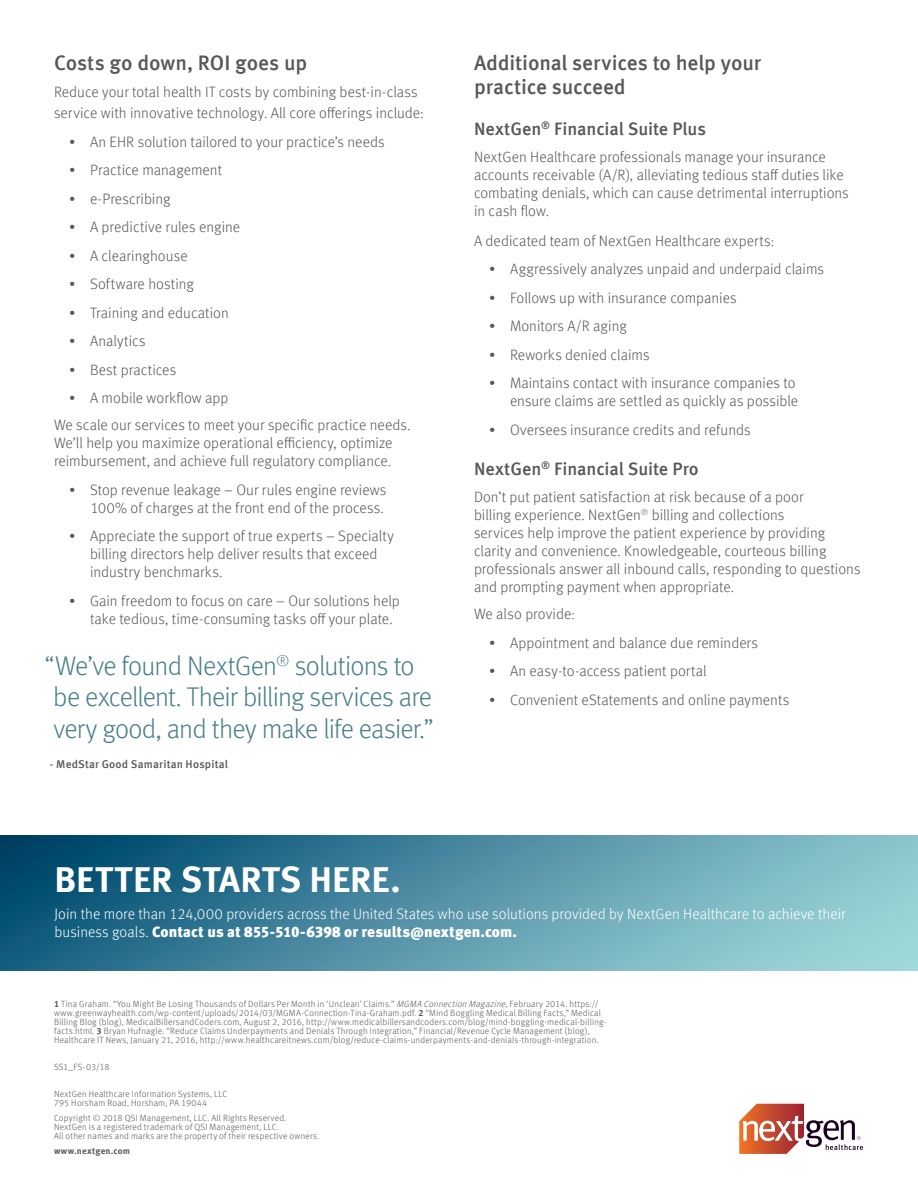
<style>
.page{position:relative;width:918px;height:1188px;background:#fff}
.page>*{position:absolute;margin:0;border:0;box-sizing:border-box;transform-origin:0 0}
.Call_to_Action_-_Met{font:700 36px "Meta Offc";color:#fff}
.Quote_Option_3_-_Met{font:300 27px/31.5px "Meta Offc";letter-spacing:-.03em;color:#498088}
.Body_Copy_Subhead_Op{font:500 21px/24px "Meta Offc";letter-spacing:-.005em;color:#57585a}
.Body_Copy_Subhead_Op-2{font:500 18px "Meta Offc";letter-spacing:-.005em;color:#57585a}
.Body_Copy_-_Meta_Lig{font:300 15px/18px "Meta Offc";color:#57585a}
.Body_Copy_-_Meta_Lig-2{font:300 15px/18px "Meta Offc";letter-spacing:.005em;color:#fff}
.Quote_Option_3_-_Met-2{font:500 11.25px "Meta Offc";letter-spacing:.015em;color:#57585a}
.Sources_-_Meta_Light{font:300 9px/9px "Meta Offc";letter-spacing:.02em;color:#57585a}
.Copyright_-_Meta_Lig{font:300 9px/9px "Meta Offc";letter-spacing:.02em;color:#57585a}
.Copyright_-_Meta_Lig-2{font:700 9px "Meta Offc";letter-spacing:.03em;color:#57585a}
.s1{font-weight:900}
.s2{font-weight:700}
.s3{font-style:italic}
</style>
<div class="page">
<svg style="left:739px;top:1104px;width:124px;height:50px"></svg>
<svg style="left:0;top:836px;width:918px;height:134px;background:#5292a6"></svg>
<p class="Body_Copy_Subhead_Op" style="left:54px;top:51px;width:255px">Costs go down, ROI goes up</p>
<p class="Body_Copy_-_Meta_Lig" style="left:54px;top:82px;width:371px;line-height:21px">Reduce your total health IT costs by combining best-in-class service with innovative technology. All core offerings include:</p>
<p class="Body_Copy_-_Meta_Lig" style="left:69px;top:133px;width:317px">• An EHR solution tailored to your practice’s needs</p>
<p class="Body_Copy_-_Meta_Lig" style="left:69px;top:161px;width:155px">• Practice management</p>
<p class="Body_Copy_-_Meta_Lig" style="left:69px;top:190px;width:103px">• e-Prescribing</p>
<p class="Body_Copy_-_Meta_Lig" style="left:69px;top:218px;width:173px">• A predictive rules engine</p>
<p class="Body_Copy_-_Meta_Lig" style="left:69px;top:247px;width:120px">• A clearinghouse</p>
<p class="Body_Copy_-_Meta_Lig" style="left:69px;top:275px;width:126px">• Software hosting</p>
<p class="Body_Copy_-_Meta_Lig" style="left:69px;top:304px;width:161px">• Training and education</p>
<p class="Body_Copy_-_Meta_Lig" style="left:69px;top:332px;width:78px">• Analytics</p>
<p class="Body_Copy_-_Meta_Lig" style="left:69px;top:361px;width:109px">• Best practices</p>
<p class="Body_Copy_-_Meta_Lig" style="left:69px;top:389px;width:161px">• A mobile workflow app</p>
<p class="Body_Copy_-_Meta_Lig" style="left:54px;top:416px;width:358px">We scale our services to meet your specific practice needs.<br>We’ll help you maximize operational efficiency, optimize reimbursement, and achieve full regulatory compliance.</p>
<p class="Body_Copy_-_Meta_Lig" style="left:69px;top:481px;width:319px;text-align:right">• Stop revenue leakage – Our rules engine reviews<br>100% of charges at the front end of the process.</p>
<p class="Body_Copy_-_Meta_Lig" style="left:90px;top:527px;width:305px;text-indent:-21px">• Appreciate the support of true experts – Specialty billing directors help deliver results that exceed industry benchmarks.</p>
<p class="Body_Copy_-_Meta_Lig" style="left:90px;top:592px;width:311px;text-indent:-21px">• Gain freedom to focus on care – Our solutions help take tedious, time-consuming tasks off your plate.</p>
<p class="Quote_Option_3_-_Met" style="left:53px;top:651px;width:382px;text-indent:-9px">“We’ve found NextGen<sup>®</sup> solutions to be excellent. Their billing services are very good, and they make life easier.”</p>
<p class="Quote_Option_3_-_Met-2" style="left:50px;top:758px;width:180px">- MedStar Good Samaritan Hospital</p>
<p class="Body_Copy_Subhead_Op" style="left:474px;top:51px;width:289px">Additional services to help your practice succeed</p>
<p class="Body_Copy_Subhead_Op-2" style="left:474px;top:118px;width:234px">NextGen<sup>®</sup> Financial Suite Plus</p>
<p class="Body_Copy_-_Meta_Lig" style="left:474px;top:148px;width:376px">NextGen Healthcare professionals manage your insurance accounts receivable (A/R), alleviating tedious staff duties like combating denials, which can cause detrimental interruptions in cash flow.</p>
<p class="Body_Copy_-_Meta_Lig" style="left:474px;top:232px;width:302px">A dedicated team of NextGen Healthcare experts:</p>
<p class="Body_Copy_-_Meta_Lig" style="left:489px;top:260px;width:337px">• Aggressively analyzes unpaid and underpaid claims</p>
<p class="Body_Copy_-_Meta_Lig" style="left:489px;top:289px;width:249px">• Follows up with insurance companies</p>
<p class="Body_Copy_-_Meta_Lig" style="left:489px;top:317px;width:139px">• Monitors A/R aging</p>
<p class="Body_Copy_-_Meta_Lig" style="left:489px;top:346px;width:162px">• Reworks denied claims</p>
<p class="Body_Copy_-_Meta_Lig" style="left:489px;top:374px;width:311px;text-align:right">• Maintains contact with insurance companies to ensure claims are settled as quickly as possible</p>
<p class="Body_Copy_-_Meta_Lig" style="left:489px;top:421px;width:263px">• Oversees insurance credits and refunds</p>
<p class="Body_Copy_Subhead_Op-2" style="left:474px;top:458px;width:226px">NextGen<sup>®</sup> Financial Suite Pro</p>
<p class="Body_Copy_-_Meta_Lig" style="left:474px;top:488px;width:388px">Don’t put patient satisfaction at risk because of a poor<br>billing experience. NextGen<sup>®</sup> billing and collections<br>services help improve the patient experience by providing clarity and convenience. Knowledgeable, courteous billing professionals answer all inbound calls, responding to questions and prompting payment when appropriate.</p>
<p class="Body_Copy_-_Meta_Lig" style="left:474px;top:605px;width:102px">We also provide:</p>
<p class="Body_Copy_-_Meta_Lig" style="left:489px;top:634px;width:270px">• Appointment and balance due reminders</p>
<p class="Body_Copy_-_Meta_Lig" style="left:489px;top:662px;width:219px">• An easy-to-access patient portal</p>
<p class="Body_Copy_-_Meta_Lig" style="left:489px;top:691px;width:302px">• Convenient eStatements and online payments</p>
<p class="Call_to_Action_-_Met" style="left:54px;top:858px;width:348px">BETTER STARTS HERE.</p>
<p class="Body_Copy_-_Meta_Lig-2" style="left:54px;top:905px;width:793px">Join the more than 124,000 providers across the United States who use solutions provided by NextGen Healthcare to achieve their business goals. <span class="s1">Contact us at 855-510-6398 or results@nextgen.com.</span></p>
<p class="Sources_-_Meta_Light" style="left:54px;top:1000px;width:554px"><span class="s2">1</span> Tina Graham. “You Might Be Losing Thousands of Dollars Per Month in ‘Unclean’ Claims.” <span class="s3">MGMAConnectionMagazine,</span>February 2014. https:// www.greenwayhealth.com/wp-content/uploads/2014/03/MGMA-Connection-Tina-Graham.pdf. <span class="s2">2</span> “Mind Boggling Medical Billing Facts,” Medical Billing Blog (blog), MedicalBillersandCoders.com, August 2, 2016, http://www.medicalbillersandcoders.com/blog/mind-boggling-medical-billing&shy;facts.html. <span class="s2">3</span> Bryan Hufnagle. “Reduce Claims Underpayments and Denials Through Integration,” Financial/Revenue Cycle Management (blog), Healthcare IT News, January 21, 2016, http://www.healthcareitnews.com/blog/reduce-claims-underpayments-and-denials-through-integration.</p>
<p class="Copyright_-_Meta_Lig" style="left:54px;top:1062px;width:57px">SS1_FS-03/18</p>
<p class="Copyright_-_Meta_Lig" style="left:54px;top:1089px;width:175px">NextGen Healthcare Information Systems, LLC</p>
<p class="Copyright_-_Meta_Lig" style="left:54px;top:1098px;width:155px">795 Horsham Road, Horsham, PA 19044</p>
<p class="Copyright_-_Meta_Lig" style="left:54px;top:1113px;width:267px">Copyright © 2018 QSI Management, LLC. All Rights Reserved.<br>NextGen is a registered trademark of QSI Management, LLC.<br>All other names and marks are the property of their respective owners.</p>
<p class="Copyright_-_Meta_Lig-2" style="left:54px;top:1145px;width:78px">www.nextgen.com</p>
</div>
